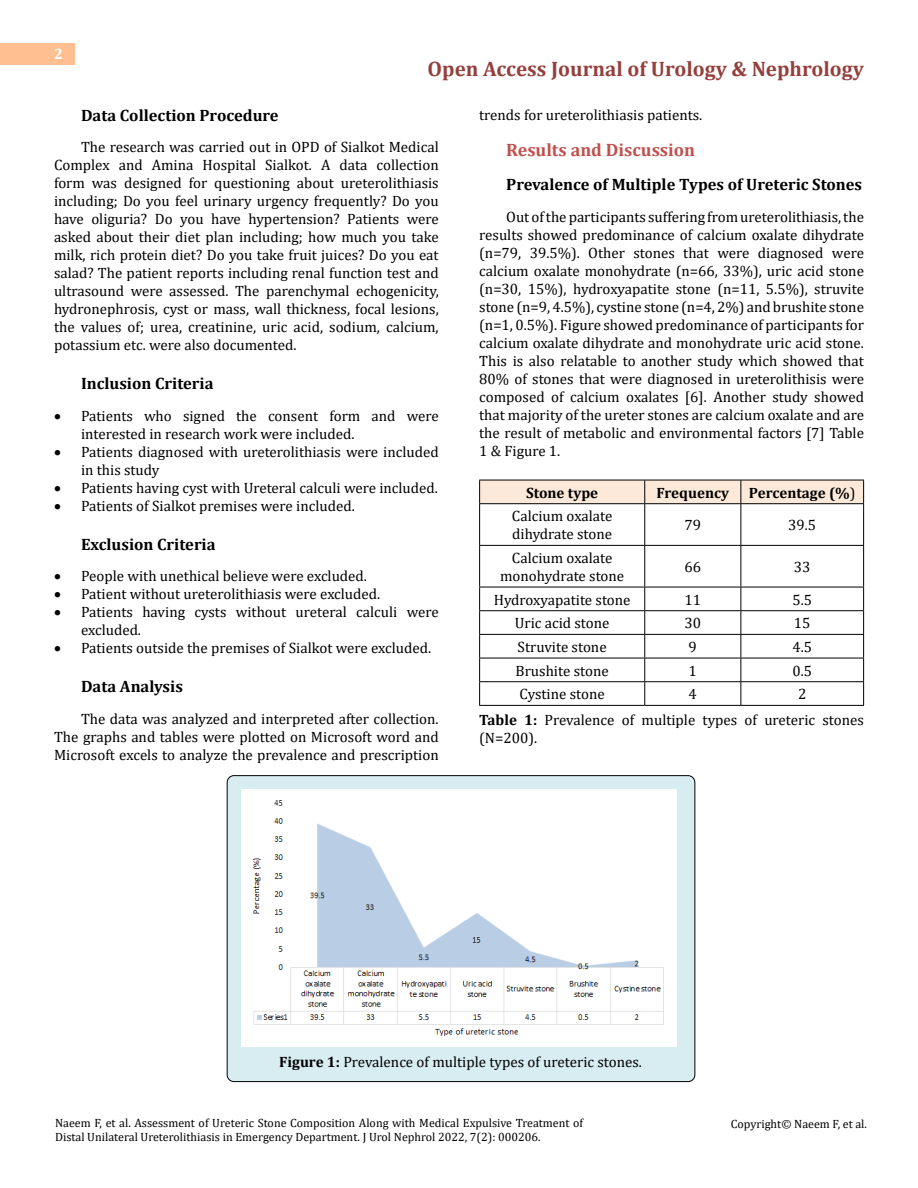
<style>
.page{position:relative;width:918px;height:1188px;background:#fff}
.page>*{position:absolute;margin:0;border:0;box-sizing:border-box;transform-origin:0 0}
.t1{font:700 21px "Cambria";color:#953f3c}
.t2{font:700 18px "Cambria";color:#c0504d}
.t3{font:700 16.5px "Cambria";color:#000}
.t4{font:15px/18px "Cambria";color:#000}
.t5{font:700 15px "Cambria";color:#000}
.t6{font:700 15px "Cambria";color:#fff}
.t7{font:12px/14.4px "Cambria";color:#000}
.s1{font-weight:400}
.s2{font-weight:700}
</style>
<div class="page">
<div style="left:0;top:43px;width:75px;height:21px;background:#ffbf91"></div>
<div style="left:227px;top:776px;width:468px;height:306px;background:#d8edf2;border-radius:7px"></div>
<div style="left:227px;top:775px;width:468px;height:307px;border:1px solid #000;border-radius:7px"></div>
<hr style="left:479px;top:504px;width:1px;height:41px;background:#000">
<hr style="left:479px;top:546px;width:1px;height:41px;background:#000">
<svg style="left:479px;top:588px;width:1px;height:117px"></svg>
<hr style="left:479px;top:545px;width:166px;height:1px;background:#000">
<hr style="left:645px;top:545px;width:96px;height:1px;background:#000">
<hr style="left:741px;top:545px;width:123px;height:1px;background:#000">
<hr style="left:479px;top:587px;width:166px;height:1px;background:#000">
<hr style="left:645px;top:587px;width:96px;height:1px;background:#000">
<hr style="left:741px;top:587px;width:123px;height:1px;background:#000">
<hr style="left:479px;top:610px;width:166px;height:1px;background:#000">
<hr style="left:645px;top:610px;width:96px;height:1px;background:#000">
<hr style="left:741px;top:610px;width:123px;height:1px;background:#000">
<hr style="left:479px;top:634px;width:166px;height:1px;background:#000">
<hr style="left:645px;top:634px;width:96px;height:1px;background:#000">
<hr style="left:741px;top:634px;width:123px;height:1px;background:#000">
<hr style="left:479px;top:658px;width:166px;height:1px;background:#000">
<hr style="left:645px;top:658px;width:96px;height:1px;background:#000">
<hr style="left:741px;top:658px;width:123px;height:1px;background:#000">
<hr style="left:479px;top:681px;width:166px;height:1px;background:#000">
<hr style="left:645px;top:681px;width:96px;height:1px;background:#000">
<hr style="left:741px;top:681px;width:123px;height:1px;background:#000">
<hr style="left:479px;top:705px;width:166px;height:1px;background:#000">
<hr style="left:645px;top:705px;width:96px;height:1px;background:#000">
<hr style="left:741px;top:705px;width:123px;height:1px;background:#000">
<svg style="left:479px;top:480px;width:385px;height:24px"></svg>
<hr style="left:644px;top:504px;width:1px;height:41px;background:#000">
<hr style="left:741px;top:504px;width:1px;height:41px;background:#000">
<hr style="left:863px;top:504px;width:1px;height:41px;background:#000">
<hr style="left:644px;top:546px;width:1px;height:41px;background:#000">
<hr style="left:741px;top:546px;width:1px;height:41px;background:#000">
<hr style="left:863px;top:546px;width:1px;height:41px;background:#000">
<svg style="left:644px;top:587px;width:1px;height:118px"></svg>
<svg style="left:741px;top:587px;width:1px;height:118px"></svg>
<svg style="left:863px;top:587px;width:1px;height:118px"></svg>
<img style="left:242px;top:789px;width:434px;height:257px">
<p class="t6" style="left:54px;top:44px;width:10px">2</p>
<h1 class="t1" style="left:428px;top:54px;width:438px">Open Access Journal of Urology &amp; Nephrology</h1>
<p class="t3" style="left:81px;top:104px;width:199px">Data Collection Procedure</p>
<p class="t4" style="left:54px;top:138px;width:386px;text-align:justify;text-indent:27px">The research was carried out in OPD of Sialkot Medical Complex and Amina Hospital Sialkot. A data collection form was designed for questioning about ureterolithiasis including; Do you feel urinary urgency frequently? Do you have oliguria? Do you have hypertension? Patients were asked about their diet plan including; how much you take milk, rich protein diet? Do you take fruit juices? Do you eat salad? The patient reports including renal function test and ultrasound were assessed. The parenchymal echogenicity, hydronephrosis, cyst or mass, wall thickness, focal lesions, the values of; urea, creatinine, uric acid, sodium, calcium, potassium etc. were also documented.</p>
<p class="t3" style="left:81px;top:372px;width:134px">Inclusion Criteria</p>
<p class="t4" style="left:81px;top:407px;width:359px;text-indent:-27px">• Patients who signed the consent form and were interested in research work were included.</p>
<p class="t4" style="left:81px;top:443px;width:359px;text-indent:-27px">• Patients diagnosed with ureterolithiasis were included in this study</p>
<p class="t4" style="left:54px;top:479px;width:385px">• Patients having cyst with Ureteral calculi were included.</p>
<p class="t4" style="left:54px;top:497px;width:302px">• Patients of Sialkot premises were included.</p>
<p class="t3" style="left:81px;top:533px;width:136px">Exclusion Criteria</p>
<p class="t4" style="left:54px;top:567px;width:315px">• People with unethical believe were excluded.</p>
<p class="t4" style="left:54px;top:585px;width:328px">• Patient without ureterolithiasis were excluded.</p>
<p class="t4" style="left:81px;top:603px;width:359px;text-indent:-27px">• Patients having cysts without ureteral calculi were excluded.</p>
<p class="t4" style="left:54px;top:639px;width:379px">• Patients outside the premises of Sialkot were excluded.</p>
<p class="t3" style="left:81px;top:675px;width:103px">Data Analysis</p>
<p class="t4" style="left:54px;top:710px;width:386px;text-align:justify;text-indent:27px">The data was analyzed and interpreted after collection.<br>The graphs and tables were plotted on Microsoft word and Microsoft excels to analyze the prevalence and prescription</p>
<p class="t4" style="left:479px;top:105px;width:225px">trends for ureterolithiasis patients.</p>
<p class="t2" style="left:506px;top:137px;width:190px">Results and Discussion</p>
<p class="t3" style="left:506px;top:173px;width:357px">Prevalence of Multiple Types of Ureteric Stones</p>
<p class="t4" style="left:479px;top:207px;width:386px;text-align:justify;text-indent:27px">Out of the participants suffering from ureterolithiasis, the results showed predominance of calcium oxalate dihydrate (n=79, 39.5%). Other stones that were diagnosed were calcium oxalate monohydrate (n=66, 33%), uric acid stone (n=30, 15%), hydroxyapatite stone (n=11, 5.5%), struvite stone (n=9, 4.5%), cystine stone (n=4, 2%) and brushite stone (n=1, 0.5%). Figure showed predominance of participants for calcium oxalate dihydrate and monohydrate uric acid stone.<br>This is also relatable to another study which showed that 80% of stones that were diagnosed in ureterolithisis were composed of calcium oxalates [6]. Another study showed that majority of the ureter stones are calcium oxalate and are the result of metabolic and environmental factors [7] Table 1 &amp; Figure 1.</p>
<p class="t5" style="left:526px;top:482px;width:74px">Stone type</p>
<p class="t5" style="left:657px;top:482px;width:74px">Frequency</p>
<p class="t5" style="left:749px;top:482px;width:108px">Percentage (%<span class="s1">)</span></p>
<p class="t4" style="left:512px;top:507px;width:102px">Calcium oxalate dihydrate stone</p>
<p class="t4" style="left:684px;top:516px;width:18px">79</p>
<p class="t4" style="left:788px;top:516px;width:30px">39.5</p>
<p class="t4" style="left:500px;top:549px;width:126px;text-align:center">Calcium oxalate monohydrate stone</p>
<p class="t4" style="left:684px;top:558px;width:18px">66</p>
<p class="t4" style="left:794px;top:558px;width:18px">33</p>
<p class="t4" style="left:494px;top:591px;width:138px">Hydroxyapatite stone</p>
<p class="t4" style="left:684px;top:591px;width:18px">11</p>
<p class="t4" style="left:792px;top:591px;width:21px">5.5</p>
<p class="t4" style="left:515px;top:614px;width:96px">Uric acid stone</p>
<p class="t4" style="left:684px;top:614px;width:18px">30</p>
<p class="t4" style="left:794px;top:614px;width:18px">15</p>
<p class="t4" style="left:518px;top:638px;width:91px">Struvite stone</p>
<p class="t4" style="left:689px;top:638px;width:10px">9</p>
<p class="t4" style="left:792px;top:638px;width:21px">4.5</p>
<p class="t4" style="left:516px;top:662px;width:95px">Brushite stone</p>
<p class="t4" style="left:689px;top:662px;width:10px">1</p>
<p class="t4" style="left:792px;top:662px;width:21px">0.5</p>
<p class="t4" style="left:519px;top:685px;width:87px">Cystine stone</p>
<p class="t4" style="left:689px;top:685px;width:10px">4</p>
<p class="t4" style="left:479px;top:682px;width:386px;line-height:25.2px;text-indent:319px">2<br><span class="s2">Table 1:</span> Prevalence of multiple types of ureteric stones</p>
<p class="t4" style="left:479px;top:728px;width:59px">(N=200).</p>
<p class="t4" style="left:279px;top:1052px;width:364px"><span class="s2">Figure 1:</span> Prevalence of multiple types of ureteric stones.</p>
<p class="t7" style="left:55px;top:1115px;width:530px">Naeem F, et al. Assessment of Ureteric Stone Composition Along with Medical Expulsive Treatment of<br>Distal Unilateral Ureterolithiasis in Emergency Department. J Urol Nephrol 2022, 7(2): 000206.</p>
<p class="t7" style="left:731px;top:1117px;width:138px">Copyright© Naeem F, et al.</p>
</div>
